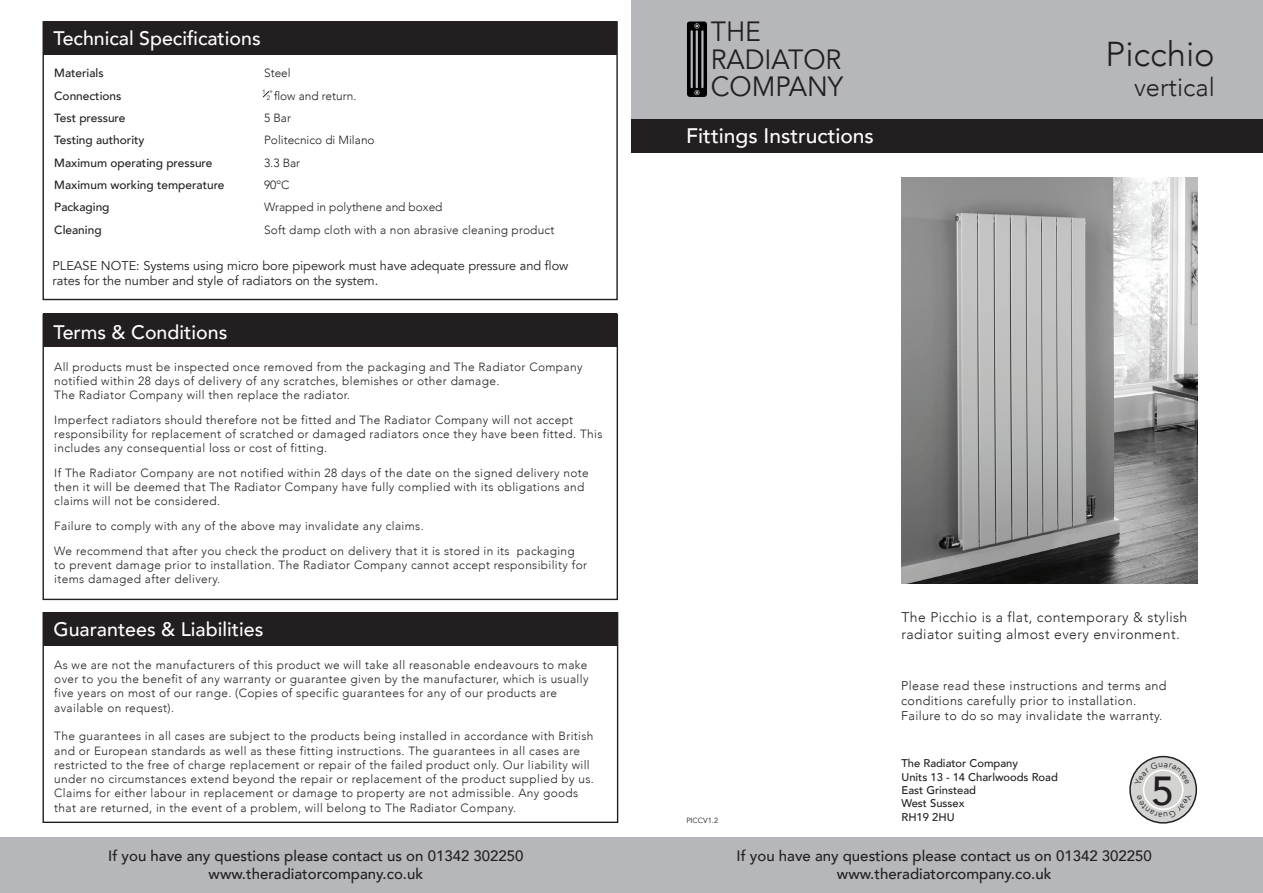
<style>
.page{position:relative;width:1263px;height:893px;background:#fff}
.page>*{position:absolute;margin:0;border:0;box-sizing:border-box;transform-origin:0 0}
.t1{font:500 40.5px "Avenir";color:#231f20}
.t2{font:300 34.5px "Avenir";color:#231f20}
.t3{font:27.6px/27.6px "Avenir";color:#231f20;scale:.96 1}
.t4{font:300 25.5px "Avenir";color:#231f20}
.t5{font:500 21px "Avenir";color:#fff}
.t6{font:500 19.65px "Avenir";color:#fff}
.t7{font:500 15px/18px "Avenir";color:#231f20;text-align:center}
.t8{font:300 13.95px/16.8px "Avenir";letter-spacing:.03em;color:#231f20}
.t9{font:12.75px/15.3px "Avenir";color:#231f20}
.t10{font:300 12.6px/15.1px "Avenir";letter-spacing:.03em;color:#231f20}
.t11{font:300 11.85px/14.2px "Avenir";letter-spacing:.03em;color:#231f20}
.t12{font:500 11.85px "Avenir";color:#231f20}
.t13{font:300 11.85px "Avenir";color:#231f20}
.t14{font:500 11.25px/13.5px "Avenir";color:#231f20}
.t15{font:7.5px "Avenir";color:#231f20}
.t16{font:300 6.6px "Helvetica Neue";color:#231f20}
</style>
<div class="page">
<div style="left:0;top:838px;width:1263px;height:55px;background:#b6b7bb"></div>
<img style="left:901px;top:177px;width:296px;height:407px">
<svg style="left:263px;top:91px;width:6px;height:6px"></svg>
<div style="left:43px;top:314px;width:574px;height:33px;background:#231f20"></div>
<div style="left:43px;top:612px;width:575px;height:34px;background:#231f20"></div>
<div style="left:43px;top:21px;width:574px;height:34px;background:#231f20"></div>
<div style="left:632px;top:0;width:631px;height:119px;background:#b6b7bb"></div>
<div style="left:632px;top:119px;width:631px;height:33px;background:#231f20"></div>
<div style="left:1130px;top:757px;width:66px;height:66px;background:#d3d3d2;border-radius:50%"></div>
<div style="left:1129px;top:756px;width:68px;height:68px;border:1px solid #231f20;border-radius:50%"></div>
<div style="left:1143px;top:769px;width:40px;height:41px;border:2px solid #fff;border-radius:50%"></div>
<svg style="left:687px;top:21px;width:20px;height:76px;background:#333335"></svg>
<svg style="left:1135px;top:761px;width:54px;height:24px"></svg>
<svg style="left:1137px;top:794px;width:55px;height:24px"></svg>
<h3 class="t6" style="left:54px;top:21px;width:209px">Technical Specifications</h3>
<p class="t12" style="left:54px;top:63px;width:51px">Materials</p>
<p class="t11" style="left:264px;top:66px;width:28px">Steel</p>
<p class="t12" style="left:54px;top:85px;width:69px">Connections</p>
<p class="t13" style="left:274px;top:89px;width:84px">flow and return.</p>
<p class="t12" style="left:54px;top:108px;width:73px">Test pressure</p>
<p class="t11" style="left:264px;top:111px;width:28px">5 Bar</p>
<p class="t12" style="left:54px;top:130px;width:92px">Testing authority</p>
<p class="t13" style="left:264px;top:133px;width:112px">Politecnico di Milano</p>
<p class="t12" style="left:54px;top:152px;width:160px">Maximum operating pressure</p>
<p class="t11" style="left:264px;top:156px;width:38px">3.3 Bar</p>
<p class="t12" style="left:54px;top:175px;width:172px">Maximum working temperature</p>
<p class="t11" style="left:264px;top:178px;width:27px">90ºC</p>
<p class="t12" style="left:54px;top:197px;width:57px">Packaging</p>
<p class="t13" style="left:264px;top:200px;width:180px">Wrapped in polythene and boxed</p>
<p class="t12" style="left:54px;top:219px;width:49px">Cleaning</p>
<p class="t11" style="left:264px;top:223px;width:292px">Soft damp cloth with a non abrasive cleaning product</p>
<p class="t16" style="left:262px;top:87px;width:5px">1</p>
<p class="t16" style="left:267px;top:92px;width:7px">2<sup>”</sup></p>
<p class="t9" style="left:53px;top:258px;width:517px">PLEASE NOTE: Systems using micro bore pipework must have adequate pressure and flow rates for the number and style of radiators on the system.</p>
<h3 class="t6" style="left:54px;top:315px;width:175px">Terms &amp; Conditions</h3>
<p class="t11" style="left:54px;top:360px;width:530px">All products must be inspected once removed from the packaging and The Radiator Company notified within 28 days of delivery of any scratches, blemishes or other damage.<br>The Radiator Company will then replace the radiator.</p>
<p class="t11" style="left:54px;top:413px;width:550px">Imperfect radiators should therefore not be fitted and The Radiator Company will not accept responsibility for replacement of scratched or damaged radiators once they have been fitted. This includes any consequential loss or cost of fitting.</p>
<p class="t11" style="left:54px;top:466px;width:536px">If The Radiator Company are not notified within 28 days of the date on the signed delivery note then it will be deemed that The Radiator Company have fully complied with its obligations and claims will not be considered.</p>
<p class="t11" style="left:54px;top:514px;width:522px;line-height:25.2px">Failure to comply with any of the above may invalidate any claims.<br>We recommend that after you check the product on delivery that it is stored in its packaging</p>
<p class="t11" style="left:54px;top:558px;width:534px">to prevent damage prior to installation. The Radiator Company cannot accept responsibility for items damaged after delivery.</p>
<h3 class="t6" style="left:53px;top:612px;width:211px">Guarantees &amp; Liabilities</h3>
<p class="t11" style="left:54px;top:658px;width:536px">As we are not the manufacturers of this product we will take all reasonable endeavours to make over to you the benefit of any warranty or guarantee given by the manufacturer, which is usually five years on most of our range. (Copies of specific guarantees for any of our products are available on request).</p>
<p class="t11" style="left:54px;top:729px;width:541px">The guarantees in all cases are subject to the products being installed in accordance with British and or European standards as well as these fitting instructions. The guarantees in all cases are restricted to the free of charge replacement or repair of the failed product only. Our liability will under no circumstances extend beyond the repair or replacement of the product supplied by us.<br>Claims for either labour in replacement or damage to property are not admissible. Any goods that are returned, in the event of a problem, will belong to The Radiator Company.</p>
<p class="t7" style="left:108px;top:846px;width:417px">If you have any questions please contact us on 01342 302250 www.theradiatorcompany.co.uk</p>
<h3 class="t3" style="left:711px;top:18px;width:139px">THE<br>RADIATOR<br>COMPANY</h3>
<h3 class="t5" style="left:686px;top:117px;width:189px">Fittings Instructions</h3>
<h2 class="t2" style="left:1105px;top:34px;width:111px">Picchio</h2>
<h3 class="t4" style="left:1134px;top:73px;width:82px">vertical</h3>
<p class="t15" style="left:686px;top:816px;width:33px">PICCV1.2</p>
<p class="t8" style="left:901px;top:609px;width:287px">The Picchio is a flat, contemporary &amp; stylish radiator suiting almost every environment.</p>
<p class="t10" style="left:901px;top:678px;width:267px">Please read these instructions and terms and conditions carefully prior to installation.<br>Failure to do so may invalidate the warranty.</p>
<p class="t14" style="left:901px;top:756px;width:158px">The Radiator Company<br>Units 13 - 14 Charlwoods Road<br>East Grinstead<br>West Sussex<br>RH19 2HU</p>
<h1 class="t1" style="left:1151px;top:756px;width:24px">5</h1>
<p class="t7" style="left:737px;top:846px;width:417px">If you have any questions please contact us on 01342 302250 www.theradiatorcompany.co.uk</p>
</div>
